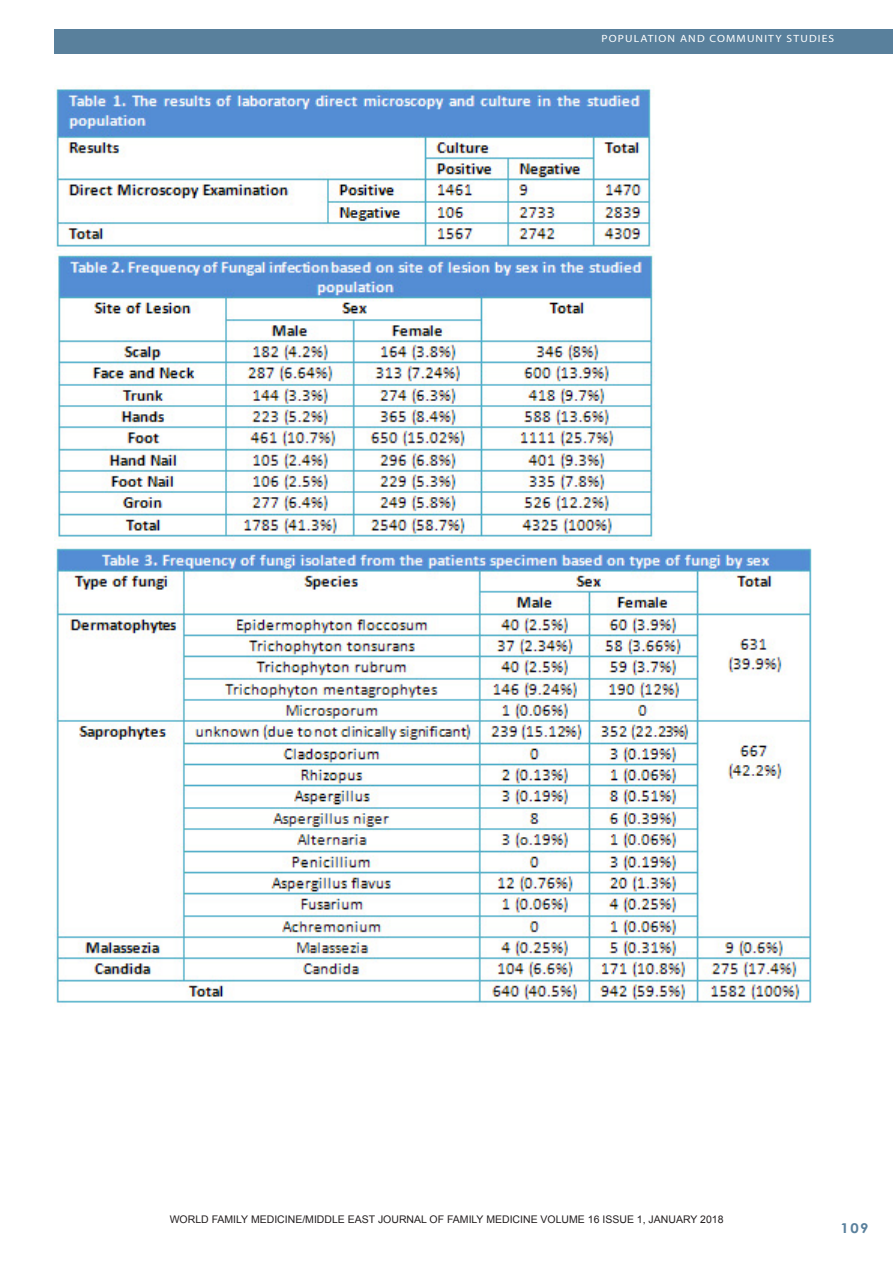
<style>
.page{position:relative;width:893px;height:1263px;background:#fff}
.page>*{position:absolute;margin:0;border:0;box-sizing:border-box;transform-origin:0 0}
.t1{font:700 13.5px "Century Gothic";color:#59809c;scale:1.1 1}
.Footnote_Text{font:10.5px "Arial";color:#231f20}
.t2{font:10.5px "Myriad";letter-spacing:.1em;color:#fff;scale:1.1 1}
</style>
<div class="page">
<div style="left:54px;top:30px;width:839px;height:24px;background:#59809c"></div>
<img style="left:54px;top:87px;width:597px;height:162px">
<img style="left:54px;top:254px;width:600px;height:286px">
<img style="left:54px;top:548px;width:758px;height:455px">
<p class="t2" style="left:601px;top:34px;width:213px">POPULATION AND COMMUNITY STUDIES</p>
<p class="Footnote_Text" style="left:170px;top:1212px;width:555px">WORLD FAMILY MEDICINE/MIDDLE EAST JOURNAL OF FAMILY MEDICINE VOLUME 16 ISSUE 1, JANUARY 2018</p>
<p class="Footnote_Text" style="left:160px;top:1214px;width:572px">WORLD FAMILY MEDIC NE/MIDDLE AST JOURNAL OF FAMILY MEDIC NE VOLUME 15 ISSUE 10, DECEMBER 2017</p>
<p class="Footnote_Text" style="left:171px;top:1214px;width:550px">WORLD FAMILY MEDICINE/MIDDLE EAST JOURNAL OF FAMILY MEDICINE VOLUME 15 ISSUE 6, AUGUST 2017</p>
<p class="t1" style="left:840px;top:1218px;width:27px">109</p>
</div>
